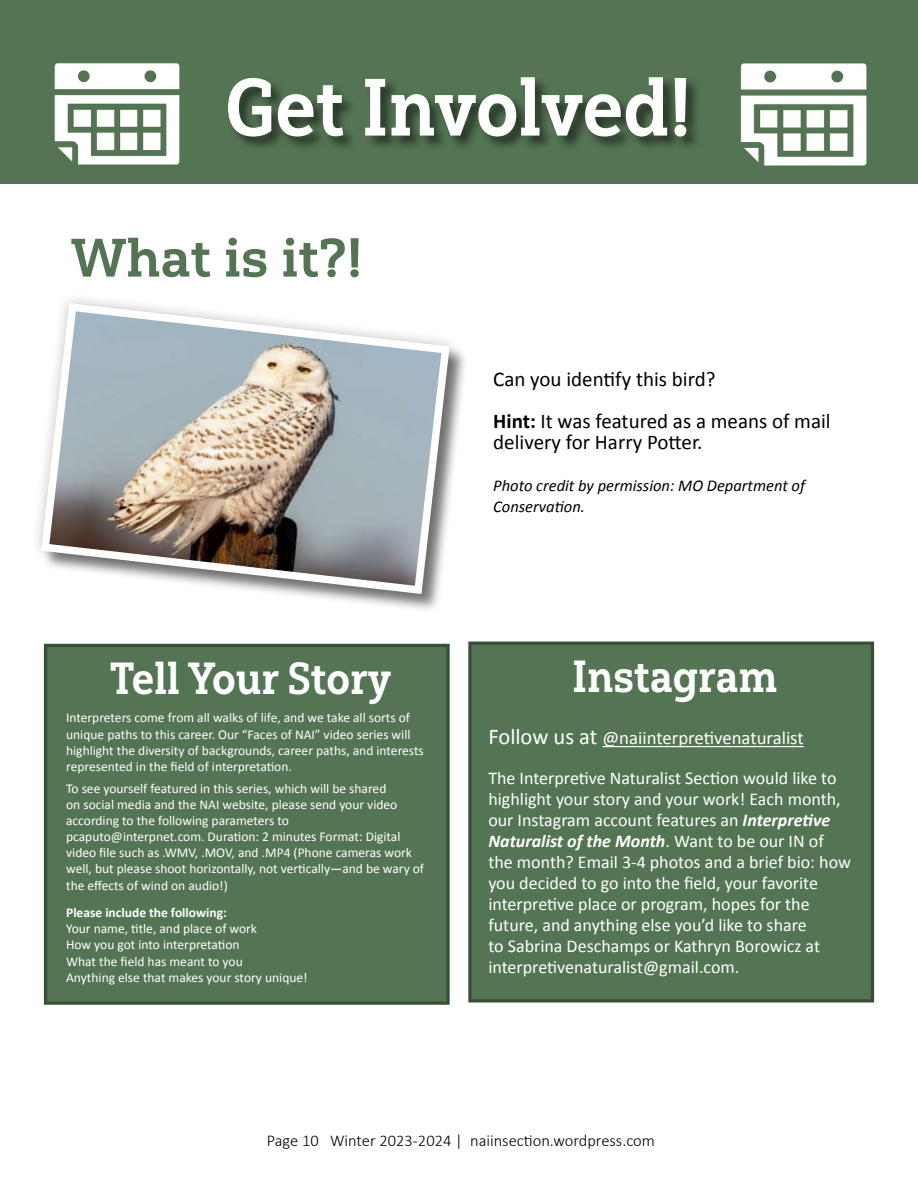
<style>
.page{position:relative;width:918px;height:1188px;background:#fff}
.page>*{position:absolute;margin:0;border:0;box-sizing:border-box;transform-origin:0 0}
.t1{font:81px "Yorkten Slab Con Bol";letter-spacing:-.005em;color:#fff}
.t2{font:54px "Yorkten Slab Nor Bol";color:#547553}
.t3{font:44.85px "Yorkten Slab Con Bol";color:#fff}
.t4{font:21px/42px "Calibri";color:#000}
.t5{font:18.75px "Calibri";color:#fff}
.t6{font:18px/21px "Calibri";color:#fff}
.t7{font:italic 16.5px/21px "Calibri";color:#000}
.t8{font:300 16.5px "Calibri";color:#000}
.t9{font:13.5px/16.2px "Calibri";color:#fff}
.t10{font:700 13.5px "Calibri";color:#fff}
.s1{font-weight:700}
.s2{font-size:22.5px}
.s3{font-weight:700;font-style:italic}
</style>
<div class="page">
<div style="left:44px;top:644px;width:406px;height:361px;background:#547553;border:3px solid #3a4f38"></div>
<div style="left:468px;top:642px;width:406px;height:361px;background:#547553;border:3px solid #3a4f38"></div>
<div style="left:0;top:0;width:918px;height:184px;background:#547553"></div>
<div style="left:228px;top:76px;width:474px;height:76px;background:#000;opacity:.53"></div>
<hr style="left:603px;top:746px;width:201px;height:1px;background:#fff">
<img style="left:740px;top:63px;width:127px;height:103px">
<img style="left:54px;top:63px;width:126px;height:102px">
<svg style="left:326px;top:347px;width:138px;height:261px"></svg>
<svg style="left:37px;top:299px;width:417px;height:299px"></svg>
<h1 class="t1" style="left:225px;top:58px;width:468px">Get Involved!</h1>
<h2 class="t2" style="left:71px;top:225px;width:293px">What is it?!</h2>
<h3 class="t3" style="left:110px;top:651px;width:283px">Tell Your Story</h3>
<p class="t9" style="left:66px;top:709px;width:359px">Interpreters come from all walks of life, and we take all sorts of unique paths to this career. Our “Faces of NAI” video series will highlight the diversity of backgrounds, career paths, and interests represented in the field of interpretation.</p>
<p class="t9" style="left:66px;top:780px;width:359px">To see yourself featured in this series, which will be shared<br>on social media and the NAI website, please send your video according to the following parameters to pcaputo@interpnet.com. Duration: 2 minutes Format: Digital video file such as .WMV, .MOV, and .MP4 (Phone cameras work well, but please shoot horizontally, not vertically—and be wary of the effects of wind on audio!)</p>
<p class="t10" style="left:66px;top:903px;width:162px">Please include the following:</p>
<p class="t9" style="left:66px;top:920px;width:243px">Your name, title, and place of work<br>How you got into interpretation<br>What the field has meant to you<br>Anything else that makes your story unique!</p>
<h3 class="t4" style="left:493px;top:358px;width:339px">Can you identify this bird?<br><span class="s1">Hint:</span> It was featured as a means of mail</h3>
<h3 class="t4" style="left:493px;top:421px;width:211px">delivery for Harry Potter.</h3>
<p class="t7" style="left:493px;top:474px;width:313px">Photo credit by permission: MO Department of<br>Conservation.</p>
<h3 class="t3" style="left:572px;top:649px;width:207px">Instagram</h3>
<h3 class="t5" style="left:488px;top:725px;width:317px"><span class="s2">Follow us at</span> @naiinterpretivenaturalist</h3>
<p class="t6" style="left:488px;top:767px;width:364px">The Interpretive Naturalist Section would like to highlight your story and your work! Each month, our Instagram account features an <span class="s3">Interpretive Naturalist of the Month</span>. Want to be our IN of the month? Email 3-4 photos and a brief bio: how you decided to go into the field, your favorite interpretive place or program, hopes for the future, and anything else you’d like to share<br>to Sabrina Deschamps or Kathryn Borowicz at interpretivenaturalist@gmail.com.</p>
<p class="t8" style="left:267px;top:1131px;width:390px">Page 10 Winter 2023-2024 | naiinsection.wordpress.com</p>
</div>
